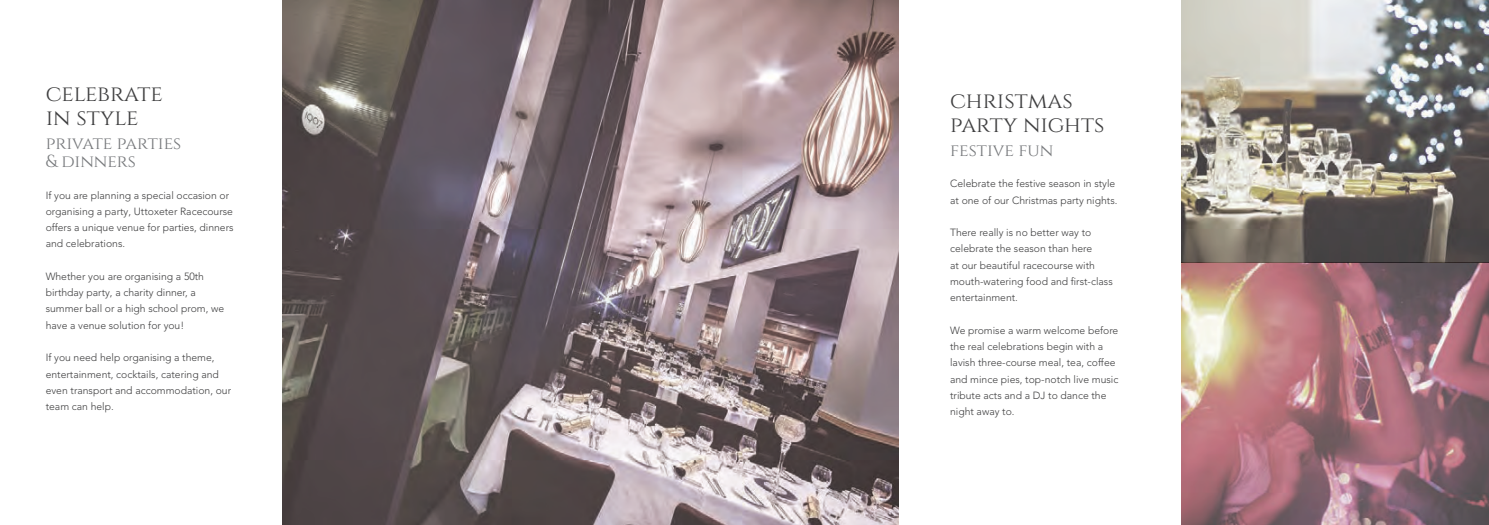
<style>
.page{position:relative;width:1489px;height:525px;background:#fff}
.page>*{position:absolute;margin:0;border:0;box-sizing:border-box;transform-origin:0 0}
.t1{font:22.5px/23.8px "Cinzel";color:#3e3e3f}
.t2{font:17.5px/18.8px "Cinzel";color:#76787b}
.t3{font:300 10.38px/16.2px "Avenir LT Pro";color:#3e3e3f}
</style>
<div class="page">
<img style="left:1181px;top:0;width:307px;height:524px">
<img style="left:282px;top:0;width:616px;height:524px">
<h1 class="t1" style="left:46px;top:82px;width:119px">CELEBRATE<br>IN STYLE</h1>
<h2 class="t2" style="left:46px;top:134px;width:137px">PRIVATE PARTIES &amp; DINNERS</h2>
<p class="t3" style="left:46px;top:187px;width:189px">If you are planning a special occasion or organising a party, Uttoxeter Racecourse offers a unique venue for parties, dinners and celebrations.</p>
<p class="t3" style="left:46px;top:268px;width:180px">Whether you are organising a 50th birthday party, a charity dinner, a summer ball or a high school prom, we have a venue solution for you!</p>
<p class="t3" style="left:46px;top:349px;width:187px">If you need help organising a theme, entertainment, cocktails, catering and even transport and accommodation, our team can help.</p>
<h1 class="t1" style="left:950px;top:90px;width:156px">CHRISTMAS<br>PARTY NIGHTS</h1>
<h2 class="t2" style="left:950px;top:141px;width:105px">FESTIVE FUN</h2>
<p class="t3" style="left:950px;top:175px;width:169px">Celebrate the festive season in style at one of our Christmas party nights.</p>
<p class="t3" style="left:950px;top:224px;width:164px">There really is no better way to celebrate the season than here<br>at our beautiful racecourse with mouth-watering food and first-class entertainment.</p>
<p class="t3" style="left:950px;top:322px;width:170px">We promise a warm welcome before the real celebrations begin with a lavish three-course meal, tea, coffee and mince pies, top-notch live music tribute acts and a DJ to dance the night away to.</p>
</div>
